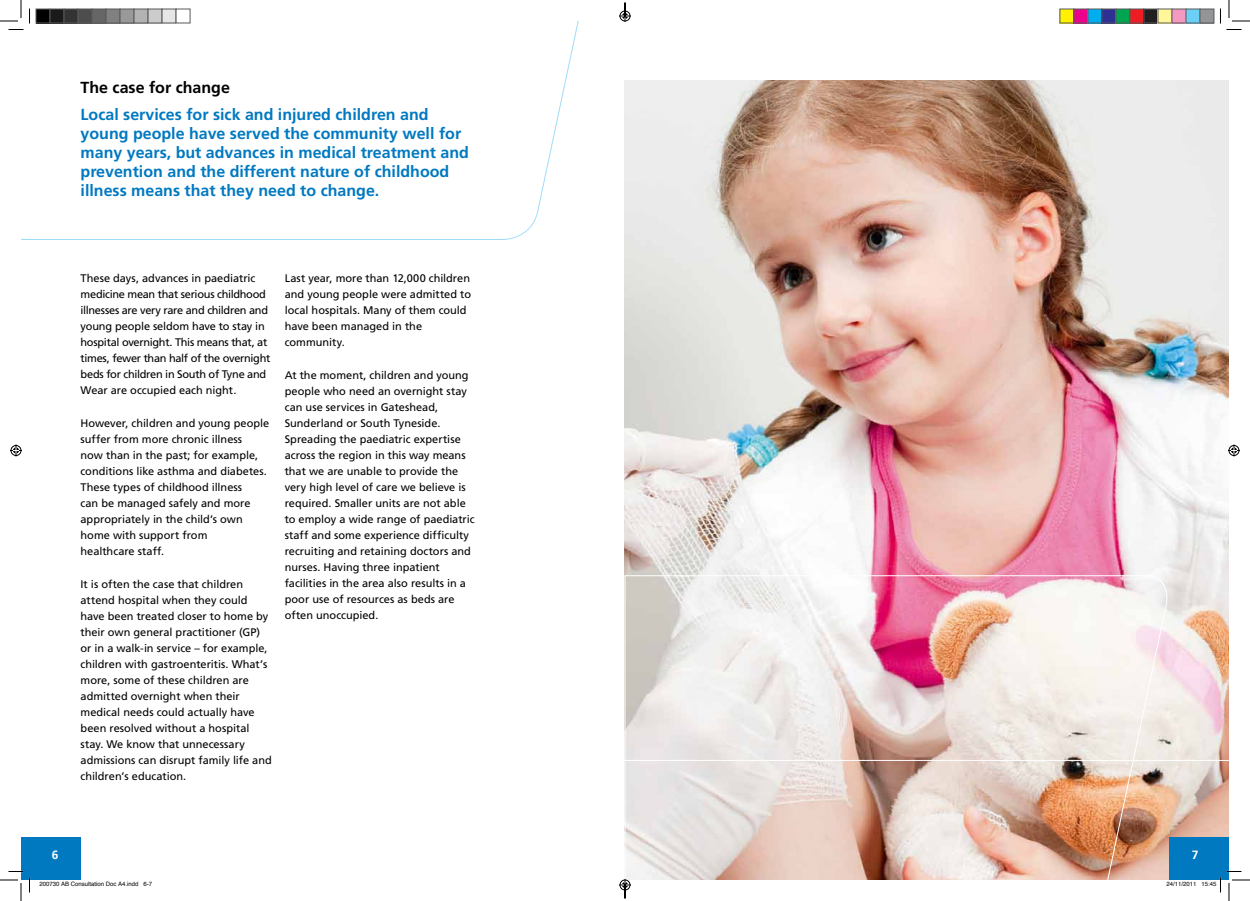
<style>
.page{position:relative;width:1250px;height:901px;background:#fff}
.page>*{position:absolute;margin:0;border:0;box-sizing:border-box;transform-origin:0 0}
.t1{font:700 16px/19.2px "Frutiger";color:#0079c1}
.t2{font:700 16px "Frutiger";color:#000}
.t3{font:700 12px "Frutiger";color:#fff}
.t4{font:11px/16px "Frutiger";letter-spacing:-.005em;color:#000}
.t5{font:6px "Helvetica";color:#000}
</style>
<div class="page">
<img style="left:624px;top:80px;width:605px;height:681px">
<svg style="left:21px;top:21px;width:558px;height:219px"></svg>
<img style="left:624px;top:575px;width:549px;height:305px">
<div style="left:1169px;top:837px;width:60px;height:43px;background:#0079c1"></div>
<div style="left:21px;top:837px;width:60px;height:43px;background:#0079c1"></div>
<svg style="left:0;top:0;width:30px;height:30px"></svg>
<svg style="left:0;top:871px;width:30px;height:30px"></svg>
<svg style="left:1220px;top:0;width:30px;height:30px"></svg>
<svg style="left:10px;top:444px;width:12px;height:12px"></svg>
<svg style="left:1228px;top:444px;width:12px;height:12px"></svg>
<div style="left:36px;top:9px;width:14px;height:14px;background:#000"></div>
<div style="left:36px;top:9px;width:15px;height:15px;border:1px solid #595959"></div>
<div style="left:50px;top:9px;width:14px;height:14px;background:#1a1a1a"></div>
<div style="left:50px;top:9px;width:15px;height:15px;border:1px solid #595959"></div>
<div style="left:64px;top:9px;width:14px;height:14px;background:#333"></div>
<div style="left:64px;top:9px;width:15px;height:15px;border:1px solid #595959"></div>
<div style="left:78px;top:9px;width:14px;height:14px;background:#4d4d4d"></div>
<div style="left:78px;top:9px;width:15px;height:15px;border:1px solid #595959"></div>
<div style="left:92px;top:9px;width:14px;height:14px;background:#666"></div>
<div style="left:92px;top:9px;width:15px;height:15px;border:1px solid #595959"></div>
<div style="left:106px;top:9px;width:14px;height:14px;background:#808080"></div>
<div style="left:106px;top:9px;width:15px;height:15px;border:1px solid #595959"></div>
<div style="left:120px;top:9px;width:14px;height:14px;background:#999"></div>
<div style="left:120px;top:9px;width:15px;height:15px;border:1px solid #595959"></div>
<div style="left:134px;top:9px;width:14px;height:14px;background:#b3b3b3"></div>
<div style="left:134px;top:9px;width:15px;height:15px;border:1px solid #595959"></div>
<div style="left:148px;top:9px;width:14px;height:14px;background:#ccc"></div>
<div style="left:148px;top:9px;width:15px;height:15px;border:1px solid #595959"></div>
<div style="left:162px;top:9px;width:14px;height:14px;background:#e6e6e6"></div>
<div style="left:162px;top:9px;width:15px;height:15px;border:1px solid #595959"></div>
<div style="left:176px;top:9px;width:14px;height:14px;background:#fff"></div>
<div style="left:1060px;top:9px;width:14px;height:14px;background:#fff101"></div>
<div style="left:1074px;top:9px;width:14px;height:14px;background:#ed028c"></div>
<div style="left:1088px;top:9px;width:14px;height:14px;background:#00aeef"></div>
<div style="left:1102px;top:9px;width:14px;height:14px;background:#2e3092"></div>
<div style="left:1101px;top:9px;width:15px;height:15px;border:1px solid #595959"></div>
<div style="left:1116px;top:9px;width:14px;height:14px;background:#00a54f"></div>
<div style="left:1115px;top:9px;width:15px;height:15px;border:1px solid #595959"></div>
<div style="left:1130px;top:9px;width:14px;height:14px;background:#ee1d23"></div>
<div style="left:1144px;top:9px;width:14px;height:14px;background:#231f20"></div>
<div style="left:1143px;top:9px;width:15px;height:15px;border:1px solid #595959"></div>
<div style="left:1158px;top:9px;width:14px;height:14px;background:#fff79a"></div>
<div style="left:1172px;top:9px;width:14px;height:14px;background:#f499c2"></div>
<div style="left:1186px;top:9px;width:14px;height:14px;background:#6bcff6"></div>
<div style="left:1200px;top:9px;width:14px;height:14px;background:#939598"></div>
<div style="left:1199px;top:9px;width:15px;height:15px;border:1px solid #595959"></div>
<svg style="left:1219px;top:871px;width:31px;height:30px"></svg>
<svg style="left:619px;top:3px;width:12px;height:19px"></svg>
<svg style="left:619px;top:879px;width:12px;height:19px"></svg>
<h1 class="t2" style="left:81px;top:78px;width:151px">The case for change</h1>
<h1 class="t1" style="left:81px;top:104px;width:390px">Local services for sick and injured children and young people have served the community well for many years, but advances in medical treatment and prevention and the different nature of childhood illness means that they need to change.</h1>
<p class="t4" style="left:81px;top:270px;width:191px">These days, advances in paediatric medicine mean that serious childhood illnesses are very rare and children and young people seldom have to stay in hospital overnight. This means that, at times, fewer than half of the overnight beds for children in South of Tyne and Wear are occupied each night.</p>
<p class="t4" style="left:81px;top:415px;width:190px">However, children and young people suffer from more chronic illness<br>now than in the past; for example, conditions like asthma and diabetes.<br>These types of childhood illness<br>can be managed safely and more appropriately in the child’s own home with support from<br>healthcare staff.</p>
<p class="t4" style="left:81px;top:576px;width:193px">It is often the case that children attend hospital when they could have been treated closer to home by their own general practitioner (GP) or in a walk-in service – for example, children with gastroenteritis. What’s more, some of these children are admitted overnight when their medical needs could actually have been resolved without a hospital stay. We know that unnecessary admissions can disrupt family life and children’s education.</p>
<p class="t4" style="left:285px;top:270px;width:188px">Last year, more than 12,000 children and young people were admitted to local hospitals. Many of them could have been managed in the community.</p>
<p class="t4" style="left:285px;top:367px;width:191px">At the moment, children and young people who need an overnight stay can use services in Gateshead, Sunderland or South Tyneside.<br>Spreading the paediatric expertise across the region in this way means that we are unable to provide the very high level of care we believe is required. Smaller units are not able to employ a wide range of paediatric staff and some experience difficulty recruiting and retaining doctors and nurses. Having three inpatient facilities in the area also results in a poor use of resources as beds are often unoccupied.</p>
<p class="t3" style="left:52px;top:848px;width:8px">6</p>
<p class="t3" style="left:1192px;top:848px;width:8px">7</p>
<p class="t5" style="left:40px;top:880px;width:114px">200730 AB Consultation Doc A4.indd 6-7</p>
<p class="t5" style="left:1166px;top:880px;width:52px">24/11/2011 15:45</p>
</div>
